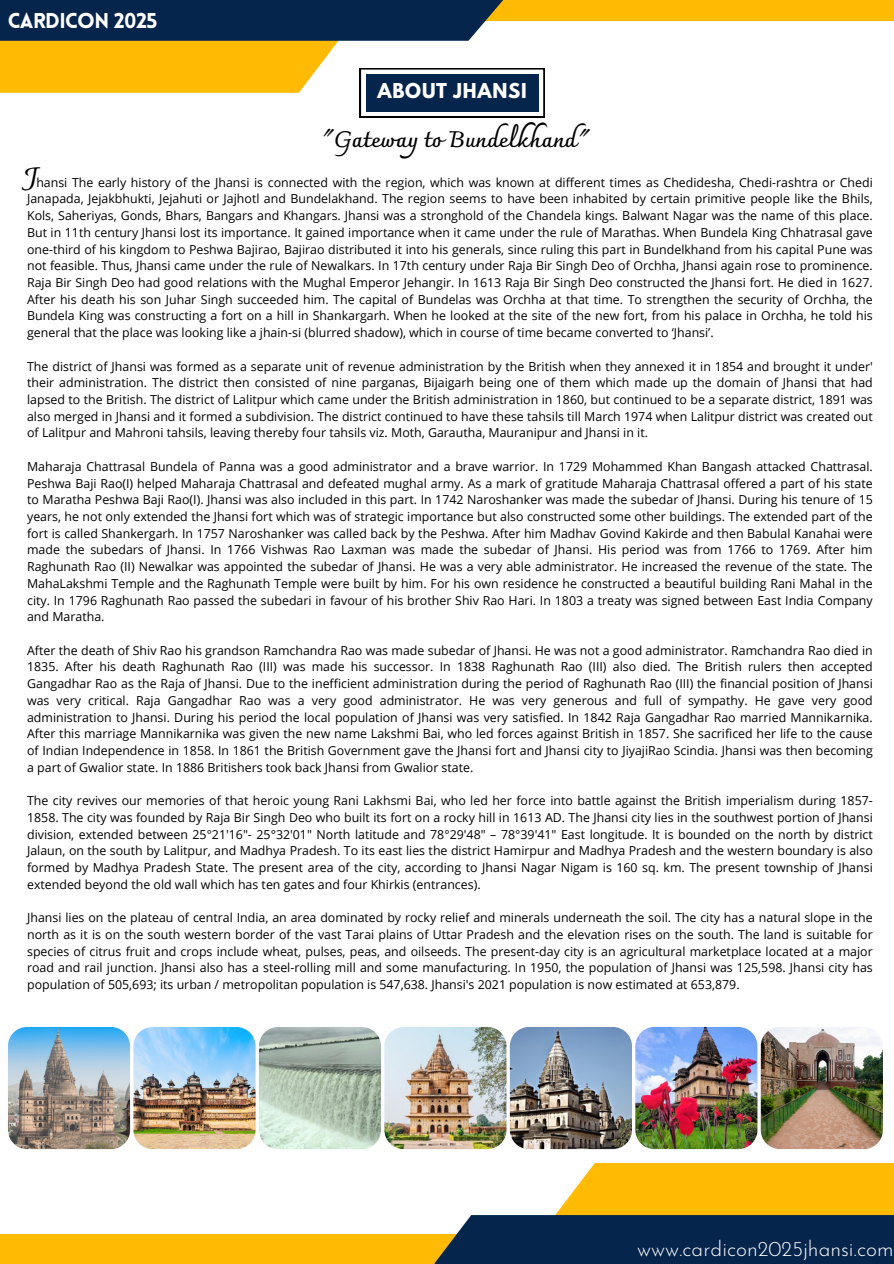
<style>
.page{position:relative;width:894px;height:1264px;background:#fff}
.page>*{position:absolute;margin:0;border:0;box-sizing:border-box;transform-origin:0 0}
.t1{font:700 26.25px "Charmonman";color:#000}
.t2{font:700 22.5px "Charmonman";color:#000}
.t3{font:300 21px "Josefin Sans";color:#fff}
.t4{font:900 21px "Lovelo";letter-spacing:-.03em;color:#fff}
.t5{font:700 18.15px "League Spartan";letter-spacing:.04em;color:#fff}
.t6{font:12.3px/16.6px "Open Sans";color:#000;text-align:justify}
</style>
<div class="page">
<div style="left:125px;top:0;width:768px;height:20px;background:#ffbb03"></div>
<div style="left:0;top:0;width:338px;height:93px;background:#ffbb03"></div>
<div style="left:0;top:0;width:503px;height:41px;background:#06254d"></div>
<div style="left:0;top:1233px;width:845px;height:30px;background:#ffbb03"></div>
<div style="left:555px;top:1162px;width:338px;height:101px;background:#ffbb03"></div>
<div style="left:434px;top:1214px;width:459px;height:49px;background:#06254d"></div>
<svg style="left:360px;top:68px;width:184px;height:49px"></svg>
<div style="left:366px;top:74px;width:172px;height:37px;background:#06254d"></div>
<img style="left:8px;top:1026px;width:122px;height:123px;border-radius:19px">
<img style="left:133px;top:1026px;width:122px;height:123px;border-radius:19px">
<img style="left:259px;top:1026px;width:122px;height:123px;border-radius:19px">
<img style="left:384px;top:1026px;width:122px;height:123px;border-radius:19px">
<img style="left:509px;top:1026px;width:122px;height:123px;border-radius:19px">
<img style="left:635px;top:1026px;width:122px;height:123px;border-radius:19px">
<img style="left:760px;top:1026px;width:122px;height:123px;border-radius:19px">
<p class="t4" style="left:8px;top:12px;width:151px">CARDICON 2025</p>
<h1 class="t5" style="left:377px;top:81px;width:151px">ABOUT JHANSI</h1>
<h2 class="t2" style="left:320px;top:126px;width:270px">"Gateway to Bundelkhand"</h2>
<p class="t1" style="left:25px;top:162px;width:15px">J</p>
<p class="t6" style="left:27px;top:174px;width:847px;text-indent:9px">hansi The early history of the Jhansi is connected with the region, which was known at different times as Chedidesha, Chedi-rashtra or Chedi Janapada, Jejakbhukti, Jejahuti or Jajhotl and Bundelakhand. The region seems to have been inhabited by certain primitive people like the Bhils, Kols, Saheriyas, Gonds, Bhars, Bangars and Khangars. Jhansi was a stronghold of the Chandela kings. Balwant Nagar was the name of this place.<br>But in 11th century Jhansi lost its importance. It gained importance when it came under the rule of Marathas. When Bundela King Chhatrasal gave one-third of his kingdom to Peshwa Bajirao, Bajirao distributed it into his generals, since ruling this part in Bundelkhand from his capital Pune was not feasible. Thus, Jhansi came under the rule of Newalkars. In 17th century under Raja Bir Singh Deo of Orchha, Jhansi again rose to prominence.<br>Raja Bir Singh Deo had good relations with the Mughal Emperor Jehangir. In 1613 Raja Bir Singh Deo constructed the Jhansi fort. He died in 1627.<br>After his death his son Juhar Singh succeeded him. The capital of Bundelas was Orchha at that time. To strengthen the security of Orchha, the Bundela King was constructing a fort on a hill in Shankargarh. When he looked at the site of the new fort, from his palace in Orchha, he told his general that the place was looking like a jhain-si (blurred shadow), which in course of time became converted to ‘Jhansi’.</p>
<p class="t6" style="left:27px;top:357px;width:847px">The district of Jhansi was formed as a separate unit of revenue administration by the British when they annexed it in 1854 and brought it under' their administration. The district then consisted of nine parganas, Bijaigarh being one of them which made up the domain of Jhansi that had lapsed to the British. The district of Lalitpur which came under the British administration in 1860, but continued to be a separate district, 1891 was also merged in Jhansi and it formed a subdivision. The district continued to have these tahsils till March 1974 when Lalitpur district was created out of Lalitpur and Mahroni tahsils, leaving thereby four tahsils viz. Moth, Garautha, Mauranipur and Jhansi in it.</p>
<p class="t6" style="left:27px;top:458px;width:847px">Maharaja Chattrasal Bundela of Panna was a good administrator and a brave warrior. In 1729 Mohammed Khan Bangash attacked Chattrasal.<br>Peshwa Baji Rao(I) helped Maharaja Chattrasal and defeated mughal army. As a mark of gratitude Maharaja Chattrasal offered a part of his state to Maratha Peshwa Baji Rao(I). Jhansi was also included in this part. In 1742 Naroshanker was made the subedar of Jhansi. During his tenure of 15 years, he not only extended the Jhansi fort which was of strategic importance but also constructed some other buildings. The extended part of the fort is called Shankergarh. In 1757 Naroshanker was called back by the Peshwa. After him Madhav Govind Kakirde and then Babulal Kanahai were made the subedars of Jhansi. In 1766 Vishwas Rao Laxman was made the subedar of Jhansi. His period was from 1766 to 1769. After him Raghunath Rao (II) Newalkar was appointed the subedar of Jhansi. He was a very able administrator. He increased the revenue of the state. The MahaLakshmi Temple and the Raghunath Temple were built by him. For his own residence he constructed a beautiful building Rani Mahal in the city. In 1796 Raghunath Rao passed the subedari in favour of his brother Shiv Rao Hari. In 1803 a treaty was signed between East India Company and Maratha.</p>
<p class="t6" style="left:27px;top:641px;width:847px">After the death of Shiv Rao his grandson Ramchandra Rao was made subedar of Jhansi. He was not a good administrator. Ramchandra Rao died in 1835. After his death Raghunath Rao (III) was made his successor. In 1838 Raghunath Rao (III) also died. The British rulers then accepted Gangadhar Rao as the Raja of Jhansi. Due to the inefficient administration during the period of Raghunath Rao (III) the financial position of Jhansi was very critical. Raja Gangadhar Rao was a very good administrator. He was very generous and full of sympathy. He gave very good administration to Jhansi. During his period the local population of Jhansi was very satisfied. In 1842 Raja Gangadhar Rao married Mannikarnika.<br>After this marriage Mannikarnika was given the new name Lakshmi Bai, who led forces against British in 1857. She sacrificed her life to the cause of Indian Independence in 1858. In 1861 the British Government gave the Jhansi fort and Jhansi city to JiyajiRao Scindia. Jhansi was then becoming a part of Gwalior state. In 1886 Britishers took back Jhansi from Gwalior state.</p>
<p class="t6" style="left:27px;top:792px;width:847px">The city revives our memories of that heroic young Rani Lakhsmi Bai, who led her force into battle against the British imperialism during 1857- 1858. The city was founded by Raja Bir Singh Deo who built its fort on a rocky hill in 1613 AD. The Jhansi city lies in the southwest portion of Jhansi division, extended between 25°21'16"- 25°32'01" North latitude and 78°29'48" – 78°39'41" East longitude. It is bounded on the north by district Jalaun, on the south by Lalitpur, and Madhya Pradesh. To its east lies the district Hamirpur and Madhya Pradesh and the western boundary is also formed by Madhya Pradesh State. The present area of the city, according to Jhansi Nagar Nigam is 160 sq. km. The present township of Jhansi extended beyond the old wall which has ten gates and four Khirkis (entrances).</p>
<p class="t6" style="left:27px;top:909px;width:847px">Jhansi lies on the plateau of central India, an area dominated by rocky relief and minerals underneath the soil. The city has a natural slope in the north as it is on the south western border of the vast Tarai plains of Uttar Pradesh and the elevation rises on the south. The land is suitable for species of citrus fruit and crops include wheat, pulses, peas, and oilseeds. The present-day city is an agricultural marketplace located at a major road and rail junction. Jhansi also has a steel-rolling mill and some manufacturing. In 1950, the population of Jhansi was 125,598. Jhansi city has population of 505,693; its urban / metropolitan population is 547,638. Jhansi's 2021 population is now estimated at 653,879.</p>
<p class="t3" style="left:637px;top:1239px;width:258px">www.cardicon2025jhansi.com</p>
</div>
